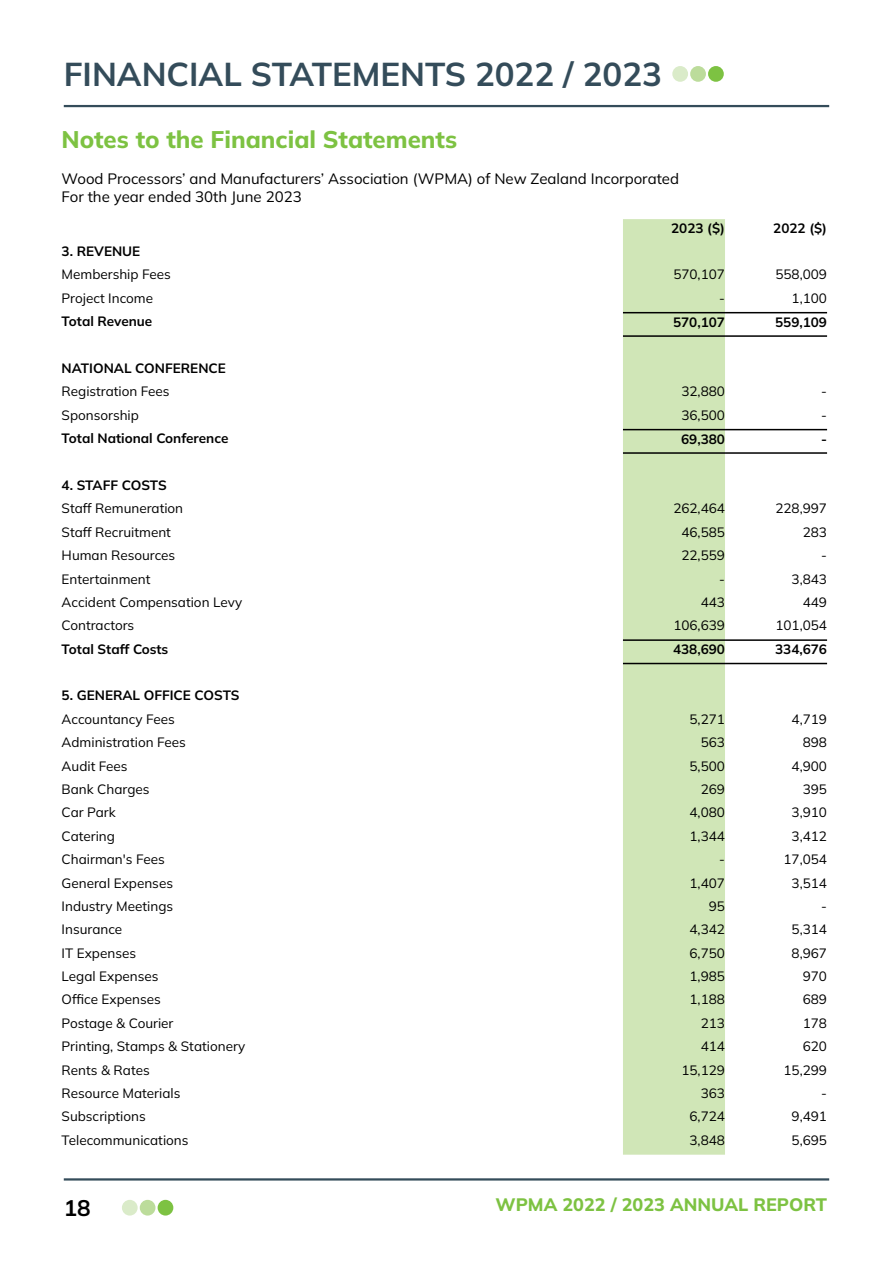
<style>
.page{position:relative;width:893px;height:1263px;background:#fff}
.page>*{position:absolute;margin:0;border:0;box-sizing:border-box;transform-origin:0 0}
.t1{font:700 33px "Mulish";color:#344c5a}
.t2{font:800 24px "Mulish";color:#7dc242}
.t3{font:700 22.5px "Mulish";color:#000}
.t4{font:800 18px "Mulish";color:#7dc242}
.t5{font:15px/18px "Mulish";color:#000}
.t6{font:13.5px "Mulish";color:#000}
.t7{font:700 13.5px "Mulish";color:#000}
</style>
<div class="page">
<div style="left:158px;top:1200px;width:15px;height:15px;background:#7dc242;border-radius:50%"></div>
<div style="left:140px;top:1200px;width:15px;height:15px;background:#bcdc9b;border-radius:50%"></div>
<div style="left:122px;top:1200px;width:16px;height:15px;background:#daebc9;border-radius:50%"></div>
<div style="left:708px;top:66px;width:16px;height:16px;background:#7dc242;border-radius:50%"></div>
<div style="left:690px;top:66px;width:16px;height:16px;background:#bcdc9b;border-radius:50%"></div>
<div style="left:672px;top:66px;width:16px;height:16px;background:#daebc9;border-radius:50%"></div>
<hr style="left:64px;top:1178px;width:765px;height:2px;background:#344c5a">
<hr style="left:64px;top:105px;width:765px;height:2px;background:#344c5a">
<div style="left:623px;top:219px;width:102px;height:936px;background:#d0e6b7"></div>
<hr style="left:623px;top:639px;width:102px;height:2px;background:#000">
<hr style="left:725px;top:639px;width:102px;height:2px;background:#000">
<hr style="left:623px;top:663px;width:102px;height:1px;background:#000">
<hr style="left:725px;top:663px;width:102px;height:1px;background:#000">
<hr style="left:623px;top:429px;width:102px;height:1px;background:#000">
<hr style="left:725px;top:429px;width:102px;height:1px;background:#000">
<hr style="left:623px;top:452px;width:102px;height:2px;background:#000">
<hr style="left:725px;top:452px;width:102px;height:2px;background:#000">
<hr style="left:623px;top:312px;width:102px;height:1px;background:#000">
<hr style="left:725px;top:312px;width:102px;height:1px;background:#000">
<hr style="left:623px;top:335px;width:102px;height:2px;background:#000">
<hr style="left:725px;top:335px;width:102px;height:2px;background:#000">
<h1 class="t1" style="left:64px;top:52px;width:600px">FINANCIAL STATEMENTS 2022 / 2023</h1>
<h2 class="t2" style="left:62px;top:122px;width:397px">Notes to the Financial Statements</h2>
<p class="t5" style="left:62px;top:169px;width:619px">Wood Processors’ and Manufacturers’ Association (WPMA) of New Zealand Incorporated<br>For the year ended 30th June 2023</p>
<p class="t7" style="left:671px;top:218px;width:55px">2023 ($)</p>
<p class="t7" style="left:773px;top:218px;width:55px">2022 ($)</p>
<p class="t7" style="left:62px;top:242px;width:80px">3. REVENUE</p>
<p class="t6" style="left:62px;top:265px;width:111px">Membership Fees</p>
<p class="t6" style="left:673px;top:265px;width:53px">570,107</p>
<p class="t6" style="left:775px;top:265px;width:53px">558,009</p>
<p class="t6" style="left:62px;top:289px;width:93px">Project Income</p>
<p class="t6" style="left:719px;top:289px;width:7px">-</p>
<p class="t6" style="left:792px;top:289px;width:37px">1,100</p>
<p class="t7" style="left:62px;top:312px;width:92px">Total Revenue</p>
<p class="t7" style="left:673px;top:313px;width:53px">570,107</p>
<p class="t7" style="left:775px;top:313px;width:53px">559,109</p>
<p class="t7" style="left:62px;top:359px;width:166px">NATIONAL CONFERENCE</p>
<p class="t6" style="left:62px;top:382px;width:109px">Registration Fees</p>
<p class="t6" style="left:681px;top:382px;width:45px">32,880</p>
<p class="t6" style="left:821px;top:382px;width:7px">-</p>
<p class="t6" style="left:62px;top:406px;width:79px">Sponsorship</p>
<p class="t6" style="left:681px;top:406px;width:45px">36,500</p>
<p class="t6" style="left:821px;top:406px;width:7px">-</p>
<p class="t7" style="left:62px;top:429px;width:168px">Total National Conference</p>
<p class="t7" style="left:681px;top:430px;width:45px">69,380</p>
<p class="t7" style="left:821px;top:430px;width:7px">-</p>
<p class="t7" style="left:62px;top:476px;width:107px">4. STAFF COSTS</p>
<p class="t6" style="left:62px;top:499px;width:123px">Staff Remuneration</p>
<p class="t6" style="left:673px;top:499px;width:53px">262,464</p>
<p class="t6" style="left:775px;top:499px;width:53px">228,997</p>
<p class="t6" style="left:62px;top:523px;width:111px">Staff Recruitment</p>
<p class="t6" style="left:681px;top:523px;width:45px">46,585</p>
<p class="t6" style="left:803px;top:523px;width:26px">283</p>
<p class="t6" style="left:62px;top:546px;width:115px">Human Resources</p>
<p class="t6" style="left:681px;top:546px;width:45px">22,559</p>
<p class="t6" style="left:821px;top:546px;width:7px">-</p>
<p class="t6" style="left:62px;top:569px;width:90px">Entertainment</p>
<p class="t6" style="left:719px;top:569px;width:7px">-</p>
<p class="t6" style="left:792px;top:569px;width:37px">3,843</p>
<p class="t6" style="left:62px;top:593px;width:182px">Accident Compensation Levy</p>
<p class="t6" style="left:701px;top:593px;width:26px">443</p>
<p class="t6" style="left:803px;top:593px;width:26px">449</p>
<p class="t6" style="left:62px;top:616px;width:74px">Contractors</p>
<p class="t6" style="left:673px;top:616px;width:53px">106,639</p>
<p class="t6" style="left:775px;top:616px;width:53px">101,054</p>
<p class="t7" style="left:62px;top:639px;width:108px">Total Staff Costs</p>
<p class="t7" style="left:673px;top:640px;width:53px">438,690</p>
<p class="t7" style="left:775px;top:640px;width:53px">334,676</p>
<p class="t7" style="left:62px;top:686px;width:179px">5. GENERAL OFFICE COSTS</p>
<p class="t6" style="left:62px;top:710px;width:115px">Accountancy Fees</p>
<p class="t6" style="left:689px;top:710px;width:37px">5,271</p>
<p class="t6" style="left:792px;top:710px;width:37px">4,719</p>
<p class="t6" style="left:62px;top:733px;width:126px">Administration Fees</p>
<p class="t6" style="left:701px;top:733px;width:26px">563</p>
<p class="t6" style="left:803px;top:733px;width:26px">898</p>
<p class="t6" style="left:62px;top:756px;width:67px">Audit Fees</p>
<p class="t6" style="left:689px;top:756px;width:37px">5,500</p>
<p class="t6" style="left:792px;top:756px;width:37px">4,900</p>
<p class="t6" style="left:62px;top:780px;width:89px">Bank Charges</p>
<p class="t6" style="left:701px;top:780px;width:26px">269</p>
<p class="t6" style="left:803px;top:780px;width:26px">395</p>
<p class="t6" style="left:62px;top:803px;width:55px">Car Park</p>
<p class="t6" style="left:689px;top:803px;width:37px">4,080</p>
<p class="t6" style="left:792px;top:803px;width:37px">3,910</p>
<p class="t6" style="left:62px;top:827px;width:55px">Catering</p>
<p class="t6" style="left:689px;top:827px;width:37px">1,344</p>
<p class="t6" style="left:792px;top:827px;width:37px">3,412</p>
<p class="t6" style="left:62px;top:850px;width:105px">Chairman's Fees</p>
<p class="t6" style="left:719px;top:850px;width:7px">-</p>
<p class="t6" style="left:783px;top:850px;width:45px">17,054</p>
<p class="t6" style="left:62px;top:873px;width:113px">General Expenses</p>
<p class="t6" style="left:689px;top:873px;width:37px">1,407</p>
<p class="t6" style="left:792px;top:873px;width:37px">3,514</p>
<p class="t6" style="left:62px;top:897px;width:113px">Industry Meetings</p>
<p class="t6" style="left:709px;top:897px;width:18px">95</p>
<p class="t6" style="left:821px;top:897px;width:7px">-</p>
<p class="t6" style="left:62px;top:920px;width:62px">Insurance</p>
<p class="t6" style="left:689px;top:920px;width:37px">4,342</p>
<p class="t6" style="left:792px;top:920px;width:37px">5,314</p>
<p class="t6" style="left:62px;top:943px;width:76px">IT Expenses</p>
<p class="t6" style="left:689px;top:943px;width:37px">6,750</p>
<p class="t6" style="left:792px;top:943px;width:37px">8,967</p>
<p class="t6" style="left:62px;top:967px;width:98px">Legal Expenses</p>
<p class="t6" style="left:689px;top:967px;width:37px">1,985</p>
<p class="t6" style="left:803px;top:967px;width:26px">970</p>
<p class="t6" style="left:62px;top:990px;width:101px">Office Expenses</p>
<p class="t6" style="left:689px;top:990px;width:37px">1,188</p>
<p class="t6" style="left:803px;top:990px;width:26px">689</p>
<p class="t6" style="left:62px;top:1014px;width:113px">Postage &amp; Courier</p>
<p class="t6" style="left:701px;top:1014px;width:26px">213</p>
<p class="t6" style="left:803px;top:1014px;width:26px">178</p>
<p class="t6" style="left:62px;top:1037px;width:185px">Printing, Stamps &amp; Stationery</p>
<p class="t6" style="left:701px;top:1037px;width:26px">414</p>
<p class="t6" style="left:803px;top:1037px;width:26px">620</p>
<p class="t6" style="left:62px;top:1060px;width:90px">Rents &amp; Rates</p>
<p class="t6" style="left:681px;top:1060px;width:45px">15,129</p>
<p class="t6" style="left:783px;top:1060px;width:45px">15,299</p>
<p class="t6" style="left:62px;top:1084px;width:120px">Resource Materials</p>
<p class="t6" style="left:701px;top:1084px;width:26px">363</p>
<p class="t6" style="left:821px;top:1084px;width:7px">-</p>
<p class="t6" style="left:62px;top:1107px;width:86px">Subscriptions</p>
<p class="t6" style="left:689px;top:1107px;width:37px">6,724</p>
<p class="t6" style="left:792px;top:1107px;width:37px">9,491</p>
<p class="t6" style="left:62px;top:1131px;width:128px">Telecommunications</p>
<p class="t6" style="left:689px;top:1131px;width:37px">3,848</p>
<p class="t6" style="left:792px;top:1131px;width:37px">5,695</p>
<h3 class="t3" style="left:64px;top:1192px;width:28px">18</h3>
<h3 class="t4" style="left:495px;top:1192px;width:333px">WPMA 2022 / 2023 ANNUAL REPORT</h3>
</div>
